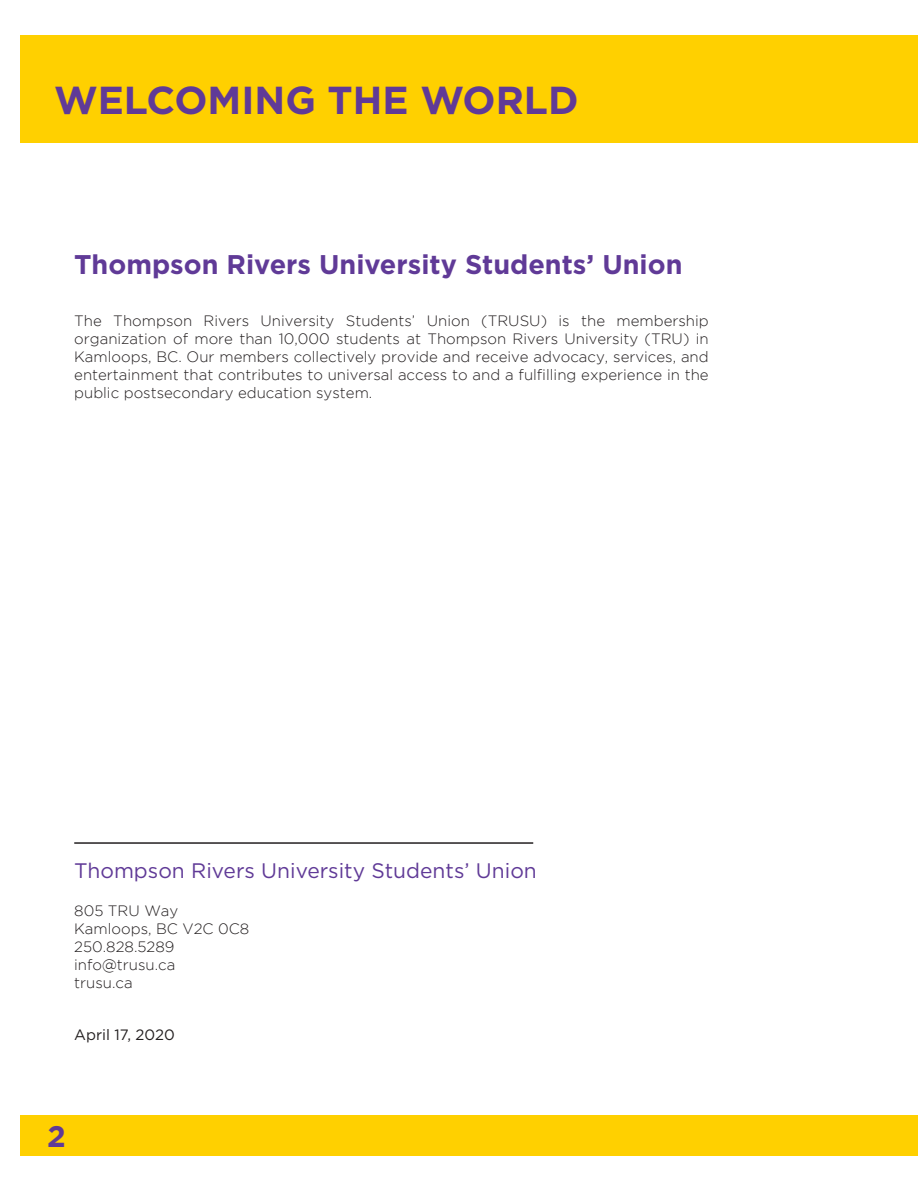
<style>
.page{position:relative;width:918px;height:1188px;background:#fff}
.page>*{position:absolute;margin:0;border:0;box-sizing:border-box;transform-origin:0 0}
.t1{font:700 39px "Gotham";color:#603a97}
.t2{font:700 30px "Gotham";color:#603a97}
.Header_2{font:700 27px "Gotham";color:#603a97}
.body{font:21px "Gotham";color:#603a97}
.body-2{font:300 15px/18px "Gotham";color:#231f20;text-align:justify}
.body-3{font:15px "Gotham";color:#231f20}
</style>
<div class="page">
<div style="left:20px;top:35px;width:898px;height:108px;background:#ffd000"></div>
<div style="left:20px;top:1116px;width:898px;height:40px;background:#ffd000"></div>
<hr style="left:74px;top:842px;width:459px;height:2px;background:#231f20">
<h1 class="t1" style="left:54px;top:74px;width:526px">WELCOMING THE WORLD</h1>
<p class="Header_2" style="left:74px;top:247px;width:610px">Thompson Rivers University Students’ Union</p>
<p class="body-2" style="left:74px;top:311px;width:636px">The Thompson Rivers University Students’ Union (TRUSU) is the membership organization of more than 10,000 students at Thompson Rivers University (TRU) in Kamloops, BC. Our members collectively provide and receive advocacy, services, and entertainment that contributes to universal access to and a fulfilling experience in the public postsecondary education system.</p>
<p class="body" style="left:74px;top:857px;width:464px">Thompson Rivers University Students’ Union</p>
<p class="body-2" style="left:74px;top:901px;width:106px">805 TRU Way</p>
<p class="body-2" style="left:74px;top:919px;width:177px">Kamloops, BC V2C 0C8</p>
<p class="body-2" style="left:74px;top:937px;width:102px">250.828.5289</p>
<p class="body-2" style="left:74px;top:955px;width:103px">info@trusu.ca</p>
<p class="body-2" style="left:74px;top:973px;width:60px">trusu.ca</p>
<p class="body-3" style="left:74px;top:1025px;width:102px">April 17, 2020</p>
<h2 class="t2" style="left:47px;top:1119px;width:20px">2</h2>
</div>
